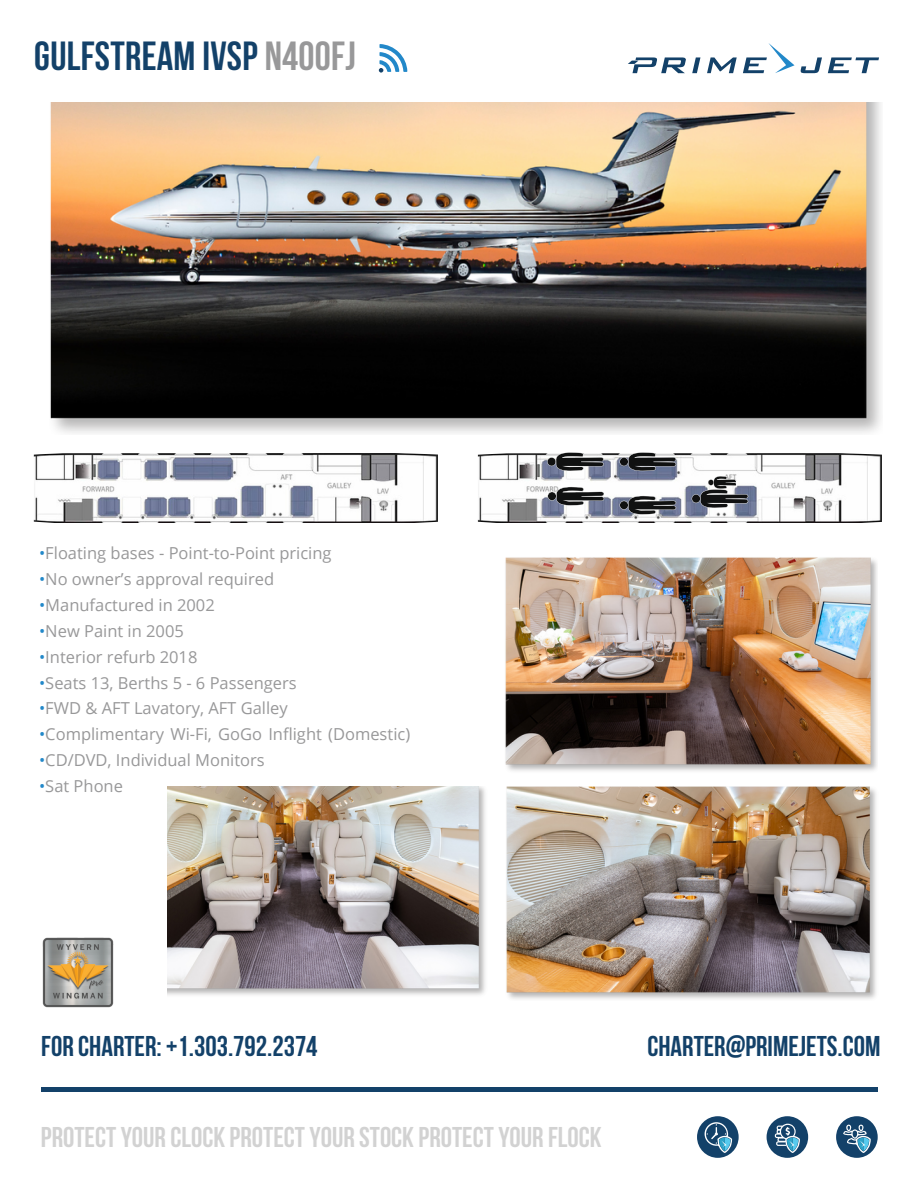
<style>
.page{position:relative;width:918px;height:1188px;background:#fff}
.page>*{position:absolute;margin:0;border:0;box-sizing:border-box;transform-origin:0 0}
.t1{font:700 40.5px "Bebas Neue";letter-spacing:.005em;color:#134169}
.t2{font:700 28.5px "Bebas Neue";color:#d2d2d2}
.t3{font:700 28.5px "Bebas Neue";color:#134169}
.t4{font:16.5px "Open Sans";color:#989899}
.s1{color:#989899}
.s2{color:#2288c9}
</style>
<div class="page">
<div style="left:697px;top:1116px;width:42px;height:42px;background:#134169;border-radius:50%"></div>
<svg style="left:705px;top:1122px;width:27px;height:31px"></svg>
<div style="left:767px;top:1116px;width:41px;height:42px;background:#134169;border-radius:50%"></div>
<svg style="left:775px;top:1124px;width:25px;height:29px"></svg>
<hr style="left:41px;top:1087px;width:837px;height:4px;background:#134169">
<svg style="left:692px;top:57px;width:8px;height:16px"></svg>
<svg style="left:707px;top:57px;width:30px;height:16px"></svg>
<svg style="left:828px;top:57px;width:51px;height:16px"></svg>
<svg style="left:743px;top:43px;width:52px;height:30px"></svg>
<svg style="left:801px;top:57px;width:21px;height:16px"></svg>
<svg style="left:628px;top:57px;width:58px;height:16px"></svg>
<div style="left:836px;top:1116px;width:42px;height:42px;background:#134169;border-radius:50%"></div>
<svg style="left:843px;top:1125px;width:28px;height:28px"></svg>
<svg style="left:379px;top:44px;width:28px;height:29px"></svg>
<img style="left:34px;top:453px;width:404px;height:70px">
<img style="left:478px;top:453px;width:404px;height:70px">
<svg style="left:547px;top:452px;width:57px;height:19px"></svg>
<svg style="left:548px;top:487px;width:57px;height:19px"></svg>
<svg style="left:620px;top:452px;width:57px;height:19px"></svg>
<svg style="left:620px;top:488px;width:57px;height:27px"></svg>
<svg style="left:692px;top:476px;width:57px;height:32px"></svg>
<img style="left:50px;top:103px;width:831px;height:330px">
<img style="left:42px;top:937px;width:72px;height:71px">
<img style="left:506px;top:786px;width:370px;height:213px">
<img style="left:505px;top:557px;width:372px;height:214px">
<img style="left:168px;top:786px;width:317px;height:209px">
<p class="t1" style="left:34px;top:40px;width:323px">GULFSTREAM IVSP <span class="s1">N400FJ</span></p>
<p class="t4" style="left:39px;top:542px;width:294px"><span class="s2">•</span>Floating bases - Point-to-Point pricing</p>
<p class="t4" style="left:39px;top:567px;width:237px"><span class="s2">•</span>No owner’s approval required</p>
<p class="t4" style="left:39px;top:593px;width:177px"><span class="s2">•</span>Manufactured in 2002</p>
<p class="t4" style="left:39px;top:619px;width:146px"><span class="s2">•</span>New Paint in 2005</p>
<p class="t4" style="left:39px;top:645px;width:160px"><span class="s2">•</span>Interior refurb 2018</p>
<p class="t4" style="left:39px;top:671px;width:259px"><span class="s2">•</span>Seats 13, Berths 5 - 6 Passengers</p>
<p class="t4" style="left:39px;top:697px;width:250px"><span class="s2">•</span>FWD &amp; AFT Lavatory, AFT Galley</p>
<p class="t4" style="left:39px;top:723px;width:373px"><span class="s2">•</span>Complimentary Wi-Fi, GoGo Inflight (Domestic)</p>
<p class="t4" style="left:39px;top:749px;width:227px"><span class="s2">•</span>CD/DVD, Individual Monitors</p>
<p class="t4" style="left:39px;top:774px;width:85px"><span class="s2">•</span>Sat Phone</p>
<p class="t3" style="left:41px;top:1035px;width:278px">FOR CHARTER: +1.303.792.2374</p>
<p class="t2" style="left:41px;top:1125px;width:562px">PROTECTYOUR CLOCK PROTECTYOUR STOCK PROTECTYOUR FLOCK</p>
<p class="t3" style="left:647px;top:1035px;width:235px">CHARTER@PRIMEJETS.COM</p>
</div>
